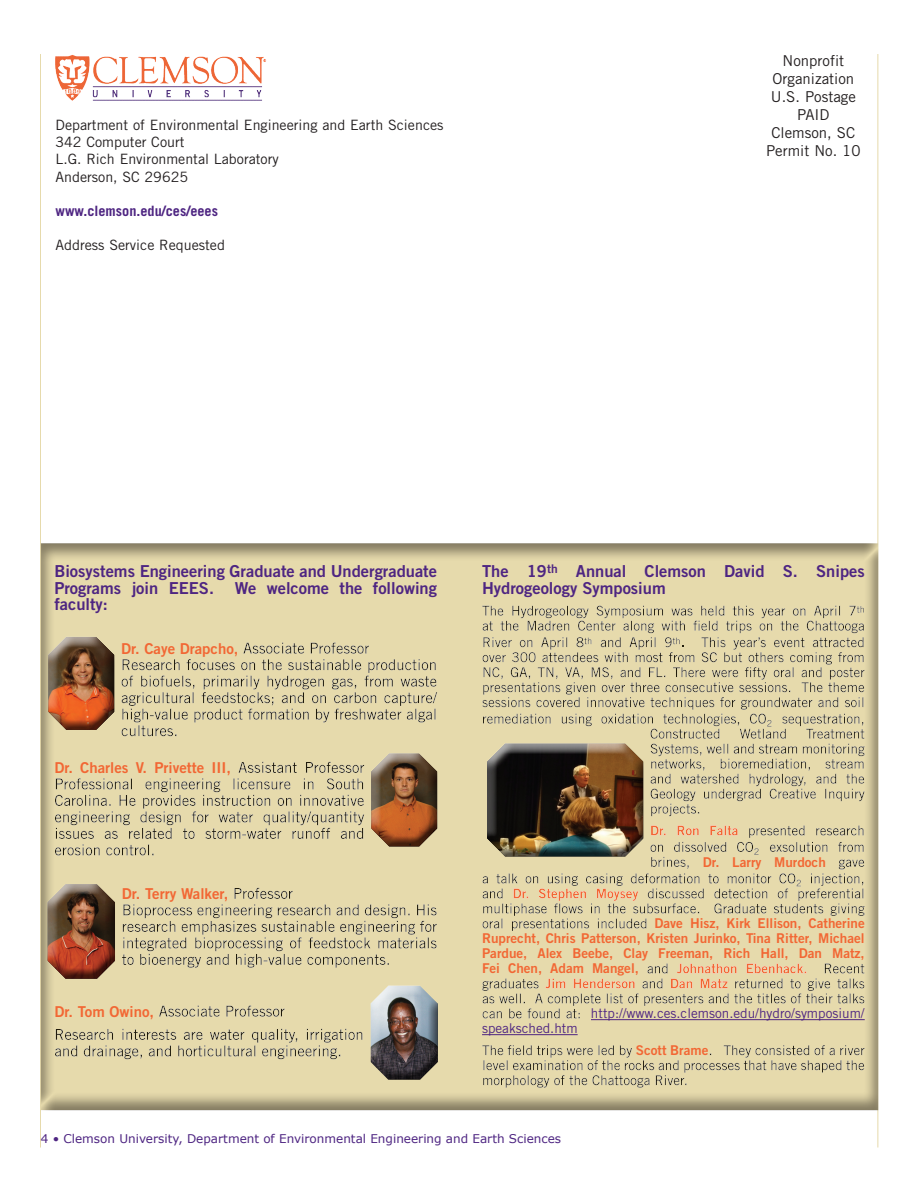
<style>
.page{position:relative;width:918px;height:1188px;background:#fff}
.page>*{position:absolute;margin:0;border:0;box-sizing:border-box;transform-origin:0 0}
.t1{font:16.5px/16.5px "Trade Gothic LT Std Bd 2";color:#4e2582}
.t2{font:15px "Trade Gothic LT Std Bd 2";color:#f26734}
.t3{font:15px/18px "Trade Gothic LT Std";color:#231f20;text-align:center}
.t4{font:14.25px/17.1px "Trade Gothic LT Std";color:#231f20}
.t5{font:700 14.25px "Trade Gothic LT Std";color:#4e2582}
.t6{font:13.5px/15px "Trade Gothic LT Std Bd 2";color:#f26734;text-align:justify}
.t7{font:13.5px "Trade Gothic LT Std";color:#4e2582}
.t8{font:12px "Verdana";color:#4e2582}
</style>
<div class="page">
<hr style="left:40px;top:54px;width:1px;height:1094px;background:#e6daac">
<hr style="left:878px;top:54px;width:1px;height:1094px;background:#e6daac">
<img style="left:55px;top:55px;width:212px;height:46px">
<div style="left:37px;top:535px;width:845px;height:576px;background:#231f20;opacity:.5"></div>
<div style="left:370px;top:751px;width:69px;height:77px;background:#fff;opacity:.75"></div>
<div style="left:370px;top:765px;width:69px;height:82px;background:#231f20;opacity:.75"></div>
<div style="left:47px;top:881px;width:70px;height:80px;background:#fff;opacity:.75"></div>
<div style="left:47px;top:896px;width:70px;height:83px;background:#231f20;opacity:.75"></div>
<img style="left:388px;top:1080px;width:32px;height:1px">
<div style="left:370px;top:983px;width:71px;height:79px;background:#fff;opacity:.75"></div>
<div style="left:370px;top:997px;width:71px;height:83px;background:#231f20;opacity:.75"></div>
<div style="left:48px;top:635px;width:69px;height:77px;background:#fff;opacity:.75"></div>
<div style="left:48px;top:648px;width:69px;height:83px;background:#231f20;opacity:.75"></div>
<svg style="left:482px;top:606px;width:383px;height:325px;background:#d4c9a1"></svg>
<div style="left:486px;top:741px;width:159px;height:98px;background:#fff;opacity:.75"></div>
<div style="left:486px;top:755px;width:159px;height:102px;background:#231f20;opacity:.75"></div>
<p class="t4" style="left:56px;top:116px;width:390px">Department of Environmental Engineering and Earth Sciences 342 Computer Court<br>L.G. Rich Environmental Laboratory<br>Anderson, SC 29625</p>
<p class="t5" style="left:56px;top:202px;width:164px">www.clemson.edu/ces/eees</p>
<p class="t4" style="left:56px;top:236px;width:171px">Address Service Requested</p>
<p class="t3" style="left:766px;top:52px;width:96px">Nonprofit<br>Organization<br>U.S. Postage<br>PAID<br>Clemson, SC<br>Permit No. 10</p>
<p class="t1" style="left:54px;top:563px;width:384px">Biosystems Engineering Graduate and Undergraduate<br>Programs join EEES.</p>
<p class="t1" style="left:235px;top:579px;width:204px">We welcome the following</p>
<p class="t1" style="left:54px;top:596px;width:55px">faculty:</p>
<p class="t2" style="left:121px;top:639px;width:119px">Dr. Caye Drapcho,</p>
<p class="t2" style="left:54px;top:758px;width:178px">Dr. Charles V. Privette III,</p>
<p class="t2" style="left:122px;top:884px;width:108px">Dr. Terry Walker,</p>
<p class="t2" style="left:54px;top:1002px;width:101px">Dr. Tom Owino,</p>
<p class="t1" style="left:482px;top:563px;width:384px">The 19<sup>th</sup> Annual Clemson David S. Snipes<br>Hydrogeology Symposium</p>
<p class="t6" style="left:703px;top:854px;width:125px">Dr. Larry Murdoch</p>
<p class="t6" style="left:482px;top:916px;width:384px;text-indent:172px">Dave Hisz, Kirk Ellison, Catherine Ruprecht, Chris Patterson, Kristen Jurinko, Tina Ritter, Michael Pardue, Alex Beebe, Clay Freeman, Rich Hall, Dan Matz, Fei Chen, Adam Mangel,</p>
<p class="t7" style="left:591px;top:1005px;width:275px">http://www.ces.clemson.edu/hydro/symposium/</p>
<p class="t7" style="left:482px;top:1020px;width:97px">speaksched.htm</p>
<p class="t6" style="left:636px;top:1043px;width:74px">Scott Brame</p>
<p class="t8" style="left:41px;top:1130px;width:522px">4 • Clemson University, Department of Environmental Engineering and Earth Sciences</p>
</div>
